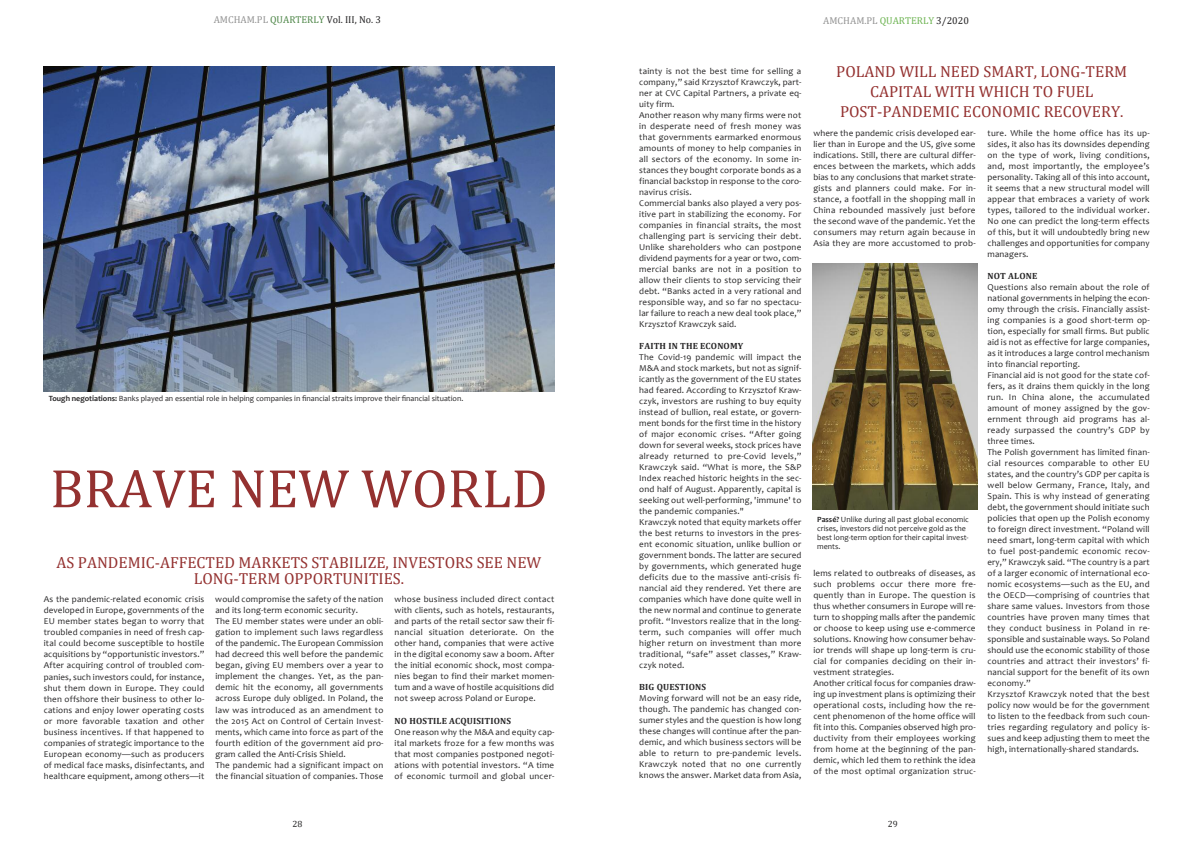
<style>
.page{position:relative;width:1191px;height:842px;background:#fff}
.page>*{position:absolute;margin:0;border:0;box-sizing:border-box;transform-origin:0 0}
.t1{font:55px "Cambria";color:#943130}
.t2{font:16px/20px "Cambria";color:#943130;text-align:center}
.t3{font:10px "Cambria Math";color:#272627}
.t4{font:10px "Cambria Math";color:#939393}
.t5{font:9px/11px "Candara";letter-spacing:.015em;color:#272627;text-align:justify}
.t6{font:700 9px "Cambria";letter-spacing:.02em;color:#272627}
.t7{font:9px "Cambria Math";color:#272627}
.t8{font:8px/9px "Candara";color:#272627}
.s1{color:#939393}
.s2{color:#4f8749}
.s3{font-weight:700}
.s4{color:#6eb453}
.s5{color:#272627}
</style>
<div class="page">
<img style="left:812px;top:264px;width:165px;height:246px">
<img style="left:44px;top:67px;width:510px;height:324px">
<p class="t3" style="left:214px;top:15px;width:169px"><span class="s1">AMCHAM.PL</span> <span class="s2">QUARTERLY</span> Vol. III, No. 3</p>
<p class="t8" style="left:49px;top:395px;width:416px"><span class="s3">Tough negotiations:</span> Banks played an essential role in helping companies in financial straits improve their financial situation.</p>
<h1 class="t1" style="left:50px;top:455px;width:499px">BRAVE NEW WORLD</h1>
<h2 class="t2" style="left:57px;top:554px;width:486px;line-height:16px">AS PANDEMIC-AFFECTED MARKETS STABILIZE, INVESTORS SEE NEW<br>LONG-TERM OPPORTUNITIES.</h2>
<p class="t5" style="left:44px;top:595px;width:162px">As the pandemic-related economic crisis developed in Europe, governments of the EU member states began to worry that troubled companies in need of fresh cap&shy;ital could become susceptible to hostile acquisitions by “opportunistic investors.” After acquiring control of troubled com&shy;panies, such investors could, for instance, shut them down in Europe. They could then offshore their business to other lo&shy;cations and enjoy lower operating costs or more favorable taxation and other business incentives. If that happened to companies of strategic importance to the European economy—such as producers of medical face masks, disinfectants, and healthcare equipment, among others—it</p>
<p class="t5" style="left:215px;top:595px;width:170px;text-align:left">would compromise the safety of the nation and its long-term economic security.<br>The EU member states were under an obli&shy;gation to implement such laws regardless of the pandemic. The European Commission had decreed this well before the pandemic began, giving EU members over a year to implement the changes. Yet, as the pan&shy;demic hit the economy, all governments across Europe duly obliged. In Poland, the law was introduced as an amendment to the 2015 Act on Control of Certain Invest&shy;ments, which came into force as part of the fourth edition of the government aid pro&shy;gram called the Anti-Crisis Shield.<br>The pandemic had a significant impact on the financial situation of companies. Those</p>
<p class="t5" style="left:394px;top:595px;width:161px">whose business included direct contact with clients, such as hotels, restaurants, and parts of the retail sector saw their fi&shy;nancial situation deteriorate. On the other hand, companies that were active in the digital economy saw a boom. After the initial economic shock, most compa&shy;nies began to find their market momen&shy;tum and a wave of hostile acquisitions did not sweep across Poland or Europe.</p>
<p class="t6" style="left:394px;top:715px;width:118px">NO HOSTILE ACQUISITIONS</p>
<p class="t5" style="left:394px;top:727px;width:161px">One reason why the M&amp;A and equity cap&shy;ital markets froze for a few months was that most companies postponed negoti&shy;ations with potential investors. “A time of economic turmoil and global uncer-</p>
<p class="t4" style="left:823px;top:16px;width:147px">AMCHAM.PL <span class="s4">QUARTERLY</span> <span class="s5">3/2020</span></p>
<p class="t5" style="left:639px;top:67px;width:164px;text-align:left">tainty is not the best time for selling a company,” said Krzysztof Krawczyk, part&shy;ner at CVC Capital Partners, a private eq&shy;uity firm.<br>Another reason why many firms were not in desperate need of fresh money was that governments earmarked enormous amounts of money to help companies in all sectors of the economy. In some in&shy;stances they bought corporate bonds as a financial backstop in response to the coro&shy;navirus crisis.<br>Commercial banks also played a very pos&shy;itive part in stabilizing the economy. For companies in financial straits, the most challenging part is servicing their debt.<br>Unlike shareholders who can postpone dividend payments for a year or two, com&shy;mercial banks are not in a position to allow their clients to stop servicing their debt. “Banks acted in a very rational and responsible way, and so far no spectacu&shy;lar failure to reach a new deal took place,” Krzysztof Krawczyk said.</p>
<p class="t6" style="left:639px;top:341px;width:105px">FAITH IN THE ECONOMY</p>
<p class="t5" style="left:639px;top:353px;width:164px;text-align:left">The Covid-19 pandemic will impact the M&amp;A and stock markets, but not as signif&shy;icantly as the government of the EU states had feared. According to Krzysztof Kraw&shy;czyk, investors are rushing to buy equity instead of bullion, real estate, or govern&shy;ment bonds for the first time in the history of major economic crises. “After going down for several weeks, stock prices have already returned to pre-Covid levels,” Krawczyk said. “What is more, the S&amp;P Index reached historic heights in the sec&shy;ond half of August. Apparently, capital is seeking out well-performing, 'immune' to the pandemic companies."<br>Krawczyk noted that equity markets offer the best returns to investors in the pres&shy;ent economic situation, unlike bullion or government bonds. The latter are secured by governments, which generated huge deficits due to the massive anti-crisis fi&shy;nancial aid they rendered. Yet there are companies which have done quite well in the new normal and continue to generate profit. “Investors realize that in the long&shy;term, such companies will offer much higher return on investment than more traditional, “safe” asset classes,” Kraw&shy;czyk noted.</p>
<p class="t6" style="left:639px;top:682px;width:68px">BIG QUESTIONS</p>
<p class="t5" style="left:639px;top:694px;width:164px">Moving forward will not be an easy ride, though. The pandemic has changed con&shy;sumer styles and the question is how long these changes will continue after the pan&shy;demic, and which business sectors will be able to return to pre-pandemic levels.<br>Krawczyk noted that no one currently knows the answer. Market data from Asia,</p>
<h2 class="t2" style="left:836px;top:62px;width:292px">POLAND WILL NEED SMART, LONG-TERM<br>CAPITAL WITH WHICH TO FUEL<br>POST-PANDEMIC ECONOMIC RECOVERY.</h2>
<p class="t5" style="left:813px;top:129px;width:164px">where the pandemic crisis developed ear&shy;lier than in Europe and the US, give some indications. Still, there are cultural differ&shy;ences between the markets, which adds bias to any conclusions that market strate&shy;gists and planners could make. For in&shy;stance, a footfall in the shopping mall in China rebounded massively just before the second wave of the pandemic. Yet the consumers may return again because in Asia they are more accustomed to prob-</p>
<p class="t8" style="left:817px;top:516px;width:153px"><span class="s3">Passé?</span> Unlike during all past global economic crises, investors did not perceive gold as the best long-term option for their capital invest&shy;ments.</p>
<p class="t5" style="left:813px;top:569px;width:164px;text-align:left">lems related to outbreaks of diseases, as such problems occur there more fre&shy;quently than in Europe. The question is thus whether consumers in Europe will re&shy;turn to shopping malls after the pandemic or choose to keep using use e-commerce solutions. Knowing how consumer behav&shy;ior trends will shape up long-term is cru&shy;cial for companies deciding on their in&shy;vestment strategies.<br>Another critical focus for companies draw&shy;ing up investment plans is optimizing their operational costs, including how the re&shy;cent phenomenon of the home office will fit into this. Companies observed high pro&shy;ductivity from their employees working from home at the beginning of the pan&shy;demic, which led them to rethink the idea of the most optimal organization struc-</p>
<p class="t5" style="left:987px;top:129px;width:164px">ture. While the home office has its up&shy;sides, it also has its downsides depending on the type of work, living conditions, and, most importantly, the employee’s personality. Taking all of this into account, it seems that a new structural model will appear that embraces a variety of work types, tailored to the individual worker.<br>No one can predict the long-term effects of this, but it will undoubtedly bring new challenges and opportunities for company managers.</p>
<p class="t6" style="left:987px;top:271px;width:51px">NOT ALONE</p>
<p class="t5" style="left:987px;top:283px;width:164px;text-align:left">Questions also remain about the role of national governments in helping the econ&shy;omy through the crisis. Financially assist&shy;ing companies is a good short-term op&shy;tion, especially for small firms. But public aid is not as effective for large companies, as it introduces a large control mechanism into financial reporting.<br>Financial aid is not good for the state cof&shy;fers, as it drains them quickly in the long run. In China alone, the accumulated amount of money assigned by the gov&shy;ernment through aid programs has al&shy;ready surpassed the country’s GDP by three times.<br>The Polish government has limited finan&shy;cial resources comparable to other EU states, and the country’s GDP per capita is well below Germany, France, Italy, and Spain. This is why instead of generating debt, the government should initiate such policies that open up the Polish economy to foreign direct investment. “Poland will need smart, long-term capital with which to fuel post-pandemic economic recov&shy;ery,” Krawczyk said. “The country is a part of a larger economic of international eco&shy;nomic ecosystems—such as the EU, and the OECD—comprising of countries that share same values. Investors from those countries have proven many times that they conduct business in Poland in re&shy;sponsible and sustainable ways. So Poland should use the economic stability of those countries and attract their investors’ fi&shy;nancial support for the benefit of its own economy.”<br>Krzysztof Krawczyk noted that the best policy now would be for the government to listen to the feedback from such coun&shy;tries regarding regulatory and policy is&shy;sues and keep adjusting them to meet the high, internationally-shared standards.</p>
<p class="t7" style="left:293px;top:819px;width:11px">28</p>
<p class="t7" style="left:888px;top:819px;width:11px">29</p>
</div>
